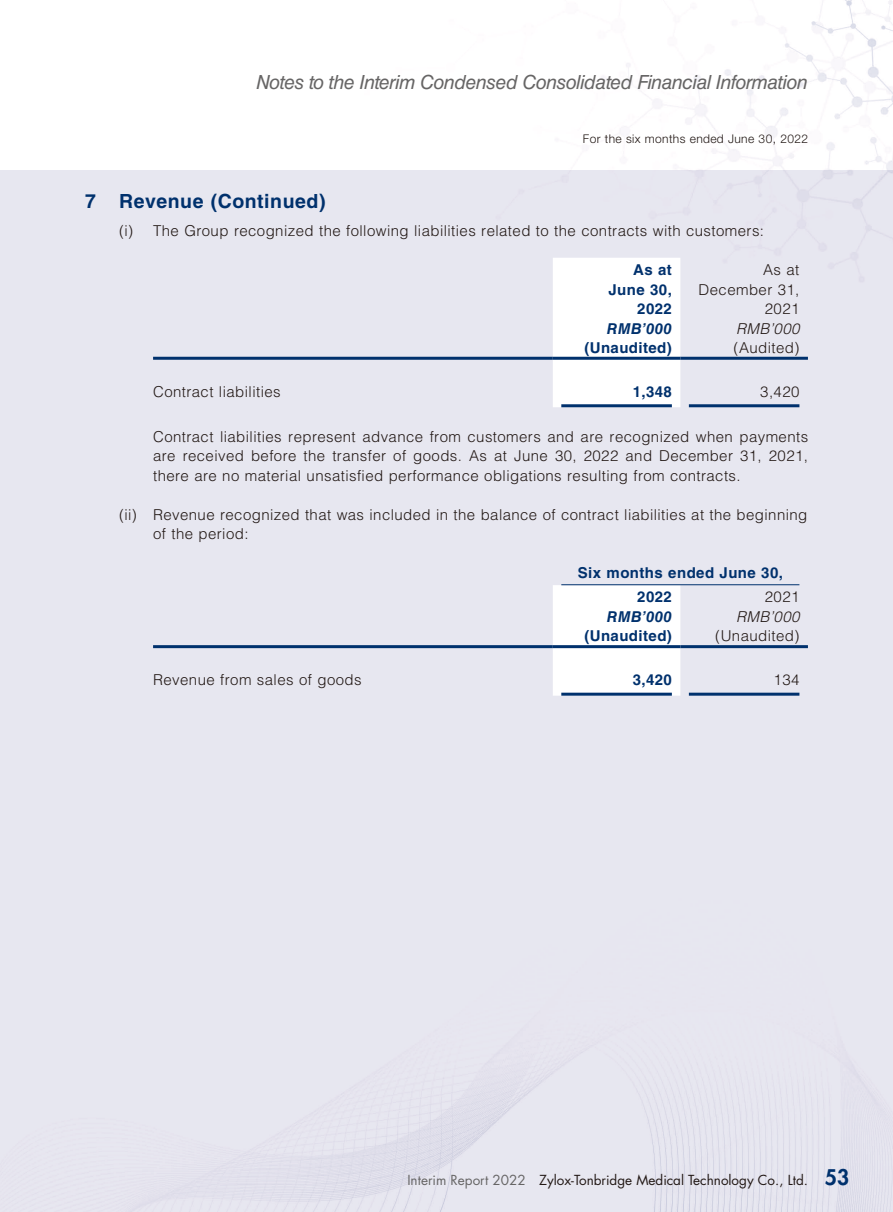
<style>
.page{position:relative;width:893px;height:1212px;background:#fff}
.page>*{position:absolute;margin:0;border:0;box-sizing:border-box;transform-origin:0 0}
.t1{font:italic 19.5px "Helvetica LT Std";letter-spacing:-.025em;color:#666565}
.t2{font:700 19.5px "Helvetica LT Std";letter-spacing:.03em;color:#00316d}
.t3{font:300 15px/19.5px "Helvetica LT Std";letter-spacing:.03em;color:#231916;text-align:right}
.t4{font:700 15px/19.5px "Helvetica LT Std";letter-spacing:.03em;color:#00316d;text-align:right}
.t5{font:italic 700 15px "Helvetica LT Std";letter-spacing:.03em;color:#00316d}
.t6{font:italic 300 15px "Helvetica LT Std";letter-spacing:.03em;color:#231916}
.t7{font:13.5px "Futura Std";color:#231916}
.t8{font:300 12px "Helvetica Neue LT Std";letter-spacing:.03em;color:#231916}
.s1{color:#666565}
.s2{font-weight:800;font-size:21px;color:#00316d}
</style>
<div class="page">
<div style="left:0;top:170px;width:893px;height:1042px;background:#e7e7f0"></div>
<div style="left:553px;top:258px;width:127px;height:149px;background:#fff"></div>
<hr style="left:153px;top:357px;width:400px;height:3px;background:#00316d">
<hr style="left:553px;top:357px;width:127px;height:3px;background:#00316d">
<hr style="left:680px;top:357px;width:128px;height:3px;background:#00316d">
<hr style="left:561px;top:404px;width:111px;height:3px;background:#00316d">
<hr style="left:689px;top:404px;width:110px;height:3px;background:#00316d">
<div style="left:553px;top:585px;width:127px;height:111px;background:#fff"></div>
<hr style="left:561px;top:584px;width:238px;height:1px;background:#00316d">
<hr style="left:153px;top:645px;width:400px;height:3px;background:#00316d">
<hr style="left:553px;top:645px;width:127px;height:3px;background:#00316d">
<hr style="left:680px;top:645px;width:128px;height:3px;background:#00316d">
<hr style="left:561px;top:693px;width:111px;height:3px;background:#00316d">
<hr style="left:689px;top:693px;width:110px;height:3px;background:#00316d">
<h1 class="t1" style="left:256px;top:71px;width:553px">Notes to the Interim Condensed Consolidated Financial Information</h1>
<p class="t8" style="left:583px;top:131px;width:227px">For the six months ended June 30, 2022</p>
<h1 class="t2" style="left:85px;top:189px;width:242px">7 Revenue (Continued)</h1>
<p class="t3" style="left:119px;top:221px;width:646px">(i) The Group recognized the following liabilities related to the contracts with customers:</p>
<p class="t4" style="left:608px;top:260px;width:65px">As at<br>June 30,<br>2022</p>
<p class="t3" style="left:698px;top:260px;width:102px">As at<br>December 31,<br>2021</p>
<p class="t5" style="left:607px;top:319px;width:67px">RMB’000</p>
<p class="t6" style="left:736px;top:319px;width:65px">RMB’000</p>
<p class="t4" style="left:584px;top:338px;width:89px">(Unaudited)</p>
<p class="t3" style="left:734px;top:338px;width:67px">(Audited)</p>
<p class="t3" style="left:153px;top:381px;width:129px">Contract liabilities</p>
<p class="t4" style="left:633px;top:381px;width:41px">1,348</p>
<p class="t3" style="left:760px;top:381px;width:41px">3,420</p>
<p class="t3" style="left:153px;top:427px;width:657px;text-align:justify">Contract liabilities represent advance from customers and are recognized when payments are received before the transfer of goods. As at June 30, 2022 and December 31, 2021, there are no material unsatisfied performance obligations resulting from contracts.</p>
<p class="t3" style="left:153px;top:505px;width:656px;text-align:left;text-indent:-34px">(ii) Revenue recognized that was included in the balance of contract liabilities at the beginning of the period:</p>
<p class="t4" style="left:637px;top:561px;width:147px;line-height:24px;text-align:left;text-indent:-59px">Six months ended June 30,<br>2022</p>
<p class="t3" style="left:765px;top:587px;width:36px">2021</p>
<p class="t5" style="left:607px;top:607px;width:67px">RMB’000</p>
<p class="t6" style="left:736px;top:607px;width:65px">RMB’000</p>
<p class="t4" style="left:584px;top:626px;width:89px">(Unaudited)</p>
<p class="t3" style="left:715px;top:626px;width:86px">(Unaudited)</p>
<p class="t3" style="left:153px;top:670px;width:210px">Revenue from sales of goods</p>
<p class="t4" style="left:633px;top:670px;width:41px">3,420</p>
<p class="t3" style="left:774px;top:670px;width:27px">134</p>
<p class="t7" style="left:407px;top:1171px;width:443px"><span class="s1">Interim Report 2022</span> Zylox-Tonbridge Medical Technology Co., Ltd. <span class="s2">53</span></p>
</div>
